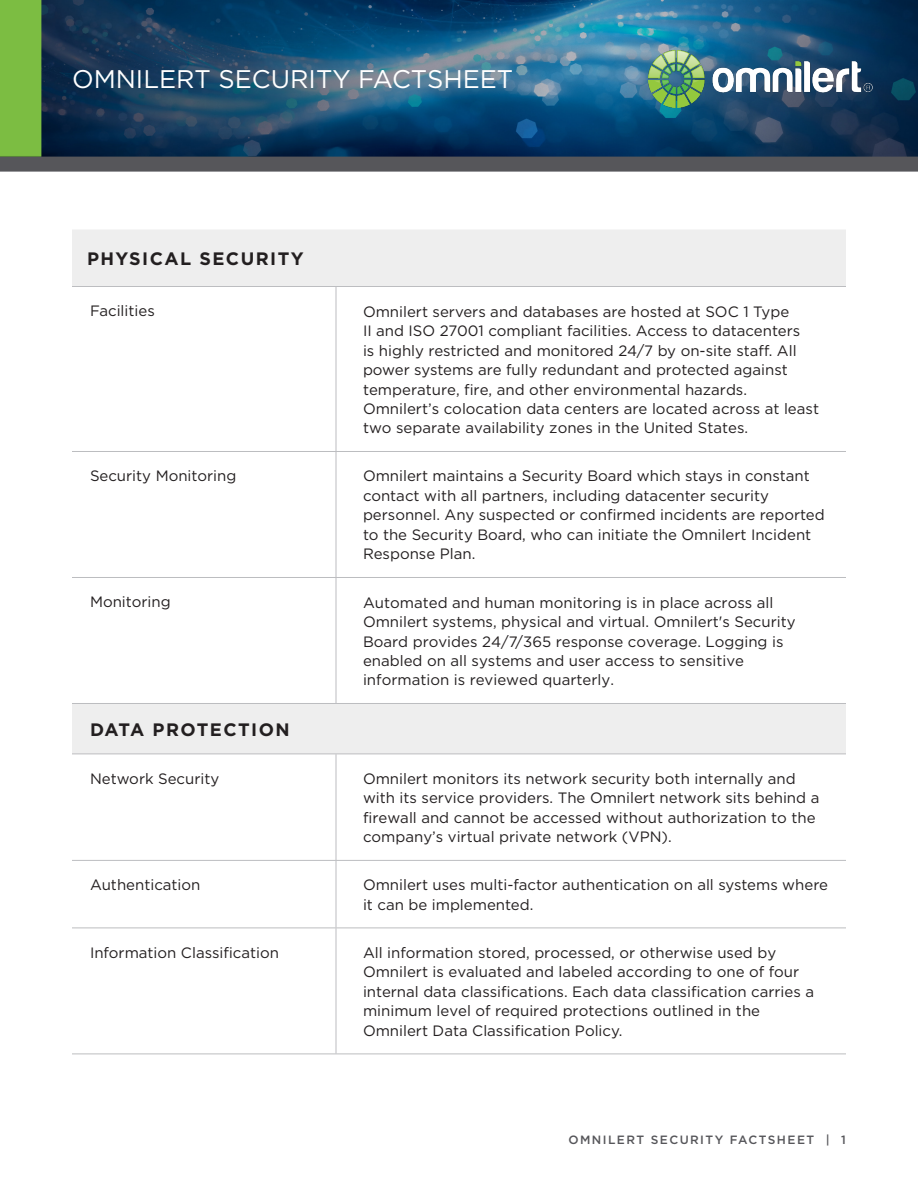
<style>
.page{position:relative;width:918px;height:1188px;background:#fff}
.page>*{position:absolute;margin:0;border:0;box-sizing:border-box;transform-origin:0 0}
.t1{font:25.5px "Gotham";color:#fff}
.t2{font:700 18px "Gotham";letter-spacing:.08em;color:#231f20}
.Body{font:15px/19.5px "Gotham";color:#231f20}
.t3{font:500 12px "Gotham";letter-spacing:.12em;color:#56565a}
</style>
<div class="page">
<img style="left:41px;top:0;width:877px;height:157px">
<div style="left:0;top:157px;width:918px;height:15px;background:#56565a"></div>
<div style="left:0;top:0;width:41px;height:157px;background:#7cbd42"></div>
<img style="left:648px;top:51px;width:225px;height:57px">
<svg style="left:72px;top:230px;width:774px;height:524px"></svg>
<hr style="left:72px;top:286px;width:264px;height:1px;background:#bcbdc0">
<hr style="left:336px;top:286px;width:510px;height:1px;background:#bcbdc0">
<hr style="left:336px;top:287px;width:1px;height:164px;background:#bcbdc0">
<hr style="left:72px;top:451px;width:264px;height:1px;background:#bcbdc0">
<hr style="left:336px;top:451px;width:510px;height:1px;background:#bcbdc0">
<hr style="left:336px;top:452px;width:1px;height:125px;background:#bcbdc0">
<hr style="left:72px;top:577px;width:264px;height:1px;background:#bcbdc0">
<hr style="left:336px;top:577px;width:510px;height:1px;background:#bcbdc0">
<hr style="left:336px;top:578px;width:1px;height:125px;background:#bcbdc0">
<hr style="left:72px;top:703px;width:264px;height:1px;background:#bcbdc0">
<hr style="left:336px;top:703px;width:510px;height:1px;background:#bcbdc0">
<hr style="left:72px;top:754px;width:264px;height:1px;background:#bcbdc0">
<hr style="left:336px;top:754px;width:510px;height:1px;background:#bcbdc0">
<hr style="left:336px;top:754px;width:1px;height:106px;background:#bcbdc0">
<hr style="left:72px;top:860px;width:264px;height:1px;background:#bcbdc0">
<hr style="left:336px;top:860px;width:510px;height:1px;background:#bcbdc0">
<hr style="left:336px;top:861px;width:1px;height:67px;background:#bcbdc0">
<hr style="left:72px;top:928px;width:264px;height:1px;background:#bcbdc0">
<hr style="left:336px;top:928px;width:510px;height:1px;background:#bcbdc0">
<hr style="left:336px;top:928px;width:1px;height:126px;background:#bcbdc0">
<hr style="left:72px;top:1054px;width:264px;height:1px;background:#bcbdc0">
<hr style="left:336px;top:1054px;width:510px;height:1px;background:#bcbdc0">
<p class="t1" style="left:72px;top:62px;width:443px">OMNILERT SECURITY FACTSHEET</p>
<p class="t2" style="left:87px;top:247px;width:218px">PHYSICAL SECURITY</p>
<p class="Body" style="left:90px;top:301px;width:66px">Facilities</p>
<p class="Body" style="left:363px;top:301px;width:458px">Omnilert servers and databases are hosted at SOC 1 Type<br>II and ISO 27001 compliant facilities. Access to datacenters<br>is highly restricted and monitored 24/7 by on-site staff. All power systems are fully redundant and protected against temperature, fire, and other environmental hazards.<br>Omnilert’s colocation data centers are located across at least two separate availability zones in the United States.</p>
<p class="Body" style="left:90px;top:466px;width:148px">Security Monitoring</p>
<p class="Body" style="left:363px;top:466px;width:463px">Omnilert maintains a Security Board which stays in constant contact with all partners, including datacenter security personnel. Any suspected or confirmed incidents are reported to the Security Board, who can initiate the Omnilert Incident Response Plan.</p>
<p class="Body" style="left:90px;top:592px;width:82px">Monitoring</p>
<p class="Body" style="left:363px;top:592px;width:434px">Automated and human monitoring is in place across all Omnilert systems, physical and virtual. Omnilert's Security Board provides 24/7/365 response coverage. Logging is enabled on all systems and user access to sensitive information is reviewed quarterly.</p>
<p class="t2" style="left:90px;top:718px;width:201px">DATA PROTECTION</p>
<p class="Body" style="left:90px;top:769px;width:131px">Network Security</p>
<p class="Body" style="left:363px;top:769px;width:458px">Omnilert monitors its network security both internally and with its service providers. The Omnilert network sits behind a firewall and cannot be accessed without authorization to the company’s virtual private network (VPN).</p>
<p class="Body" style="left:90px;top:875px;width:112px">Authentication</p>
<p class="Body" style="left:363px;top:875px;width:466px">Omnilert uses multi-factor authentication on all systems where it can be implemented.</p>
<p class="Body" style="left:90px;top:943px;width:191px">Information Classification</p>
<p class="Body" style="left:363px;top:943px;width:453px">All information stored, processed, or otherwise used by Omnilert is evaluated and labeled according to one of four internal data classifications. Each data classification carries a minimum level of required protections outlined in the Omnilert Data Classification Policy.</p>
<p class="t3" style="left:568px;top:1132px;width:279px">OMNILERT SECURITY FACTSHEET | 1</p>
</div>
